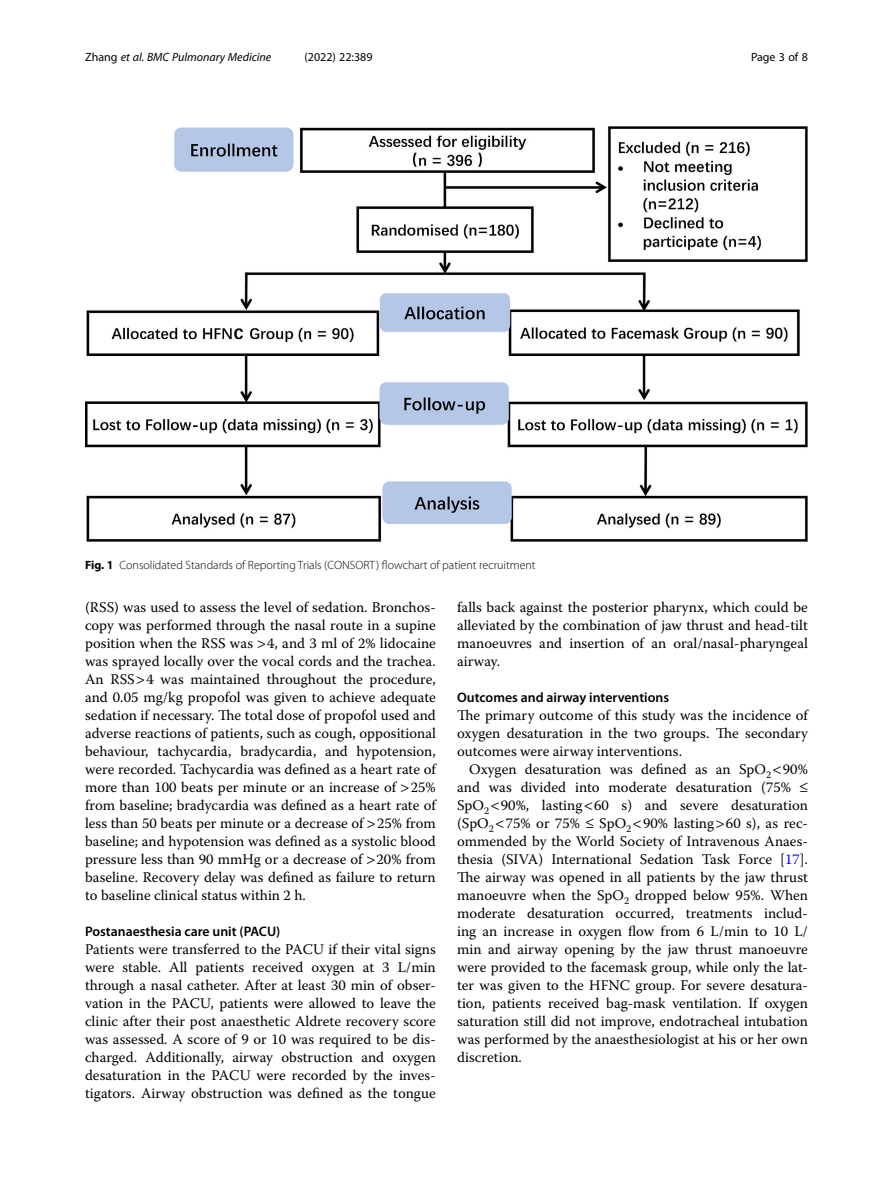
<style>
.page{position:relative;width:893px;height:1191px;background:#fff}
.page>*{position:absolute;margin:0;border:0;box-sizing:border-box;transform-origin:0 0}
.Body_Text_Indent{font:14.7px/18px "Warnock Pro";color:#000;text-align:justify}
.Body_Text{font:14.7px/18px "Warnock Pro";color:#000;text-align:justify}
.Head_2{font:600 13.8px "Myriad Pro";color:#000}
.Figure_Caption{font:300 12px "Myriad Pro";color:#000}
.t1{font:italic 12px "Myriad Pro";color:#000}
.t2{font:12px "Myriad Pro";color:#000}
.s1{font-style:normal}
.s2{font-weight:700}
.s3{color:#00f}
</style>
<div class="page">
<img style="left:85px;top:126px;width:723px;height:415px">
<p class="t1" style="left:85px;top:50px;width:188px"><span class="s1">Zhang</span> et al. BMC Pulmonary Medicine</p>
<p class="t2" style="left:305px;top:50px;width:70px">(2022) 22:389</p>
<p class="t2" style="left:751px;top:50px;width:58px">Page 3 of 8</p>
<p class="Figure_Caption" style="left:85px;top:558px;width:452px"><span class="s2">Fig. 1</span> Consolidated Standards of Reporting Trials (CONSORT) flowchart of patient recruitment</p>
<p class="Body_Text_Indent" style="left:85px;top:598px;width:352px">(RSS) was used to assess the level of sedation. Bronchos&shy;copy was performed through the nasal route in a supine position when the RSS was 4, and 3 ml of 2% lidocaine was sprayed locally over the vocal cords and the trachea.<br>An RSS 4 was maintained throughout the procedure, and 0.05 mg/kg propofol was given to achieve adequate sedation if necessary. The total dose of propofol used and adverse reactions of patients, such as cough, oppositional behaviour, tachycardia, bradycardia, and hypotension, were recorded. Tachycardia was defined as a heart rate of more than 100 beats per minute or an increase of 25% from baseline; bradycardia was defined as a heart rate of less than 50 beats per minute or a decrease of 25% from baseline; and hypotension was defined as a systolic blood pressure less than 90 mmHg or a decrease of 20% from baseline. Recovery delay was defined as failure to return to baseline clinical status within 2 h.</p>
<p class="Head_2" style="left:85px;top:923px;width:197px">Postanaesthesia care unit (PACU)</p>
<p class="Body_Text" style="left:85px;top:940px;width:352px">Patients were transferred to the PACU if their vital signs were stable. All patients received oxygen at 3 L/min through a nasal catheter. After at least 30 min of obser&shy;vation in the PACU, patients were allowed to leave the clinic after their post anaesthetic Aldrete recovery score was assessed. A score of 9 or 10 was required to be dis&shy;charged. Additionally, airway obstruction and oxygen desaturation in the PACU were recorded by the inves&shy;tigators. Airway obstruction was defined as the tongue</p>
<p class="Body_Text" style="left:457px;top:598px;width:352px">falls back against the posterior pharynx, which could be alleviated by the combination of jaw thrust and head-tilt manoeuvres and insertion of an oral/nasal-pharyngeal airway.</p>
<p class="Head_2" style="left:457px;top:689px;width:214px">Outcomes and airway interventions</p>
<p class="Body_Text" style="left:457px;top:706px;width:352px">The primary outcome of this study was the incidence of oxygen desaturation in the two groups. The secondary outcomes were airway interventions.</p>
<p class="Body_Text_Indent" style="left:457px;top:760px;width:352px;text-indent:12px">Oxygen desaturation was defined as an SpO<sub>2</sub> 90% and was divided into moderate desaturation (75% ≤ SpO<sub>2</sub> 90%, lasting 60 s) and severe desaturation (SpO<sub>2</sub> 75% or 75% ≤ SpO<sub>2</sub> 90% lasting 60 s), as rec&shy;ommended by the World Society of Intravenous Anaes&shy;thesia (SIVA) International Sedation Task Force [<span class="s3">17</span>].<br>The airway was opened in all patients by the jaw thrust manoeuvre when the SpO<sub>2</sub> dropped below 95%. When moderate desaturation occurred, treatments includ&shy;ing an increase in oxygen flow from 6 L/min to 10 L/ min and airway opening by the jaw thrust manoeuvre were provided to the facemask group, while only the lat&shy;ter was given to the HFNC group. For severe desatura&shy;tion, patients received bag-mask ventilation. If oxygen saturation still did not improve, endotracheal intubation was performed by the anaesthesiologist at his or her own discretion.</p>
</div>
